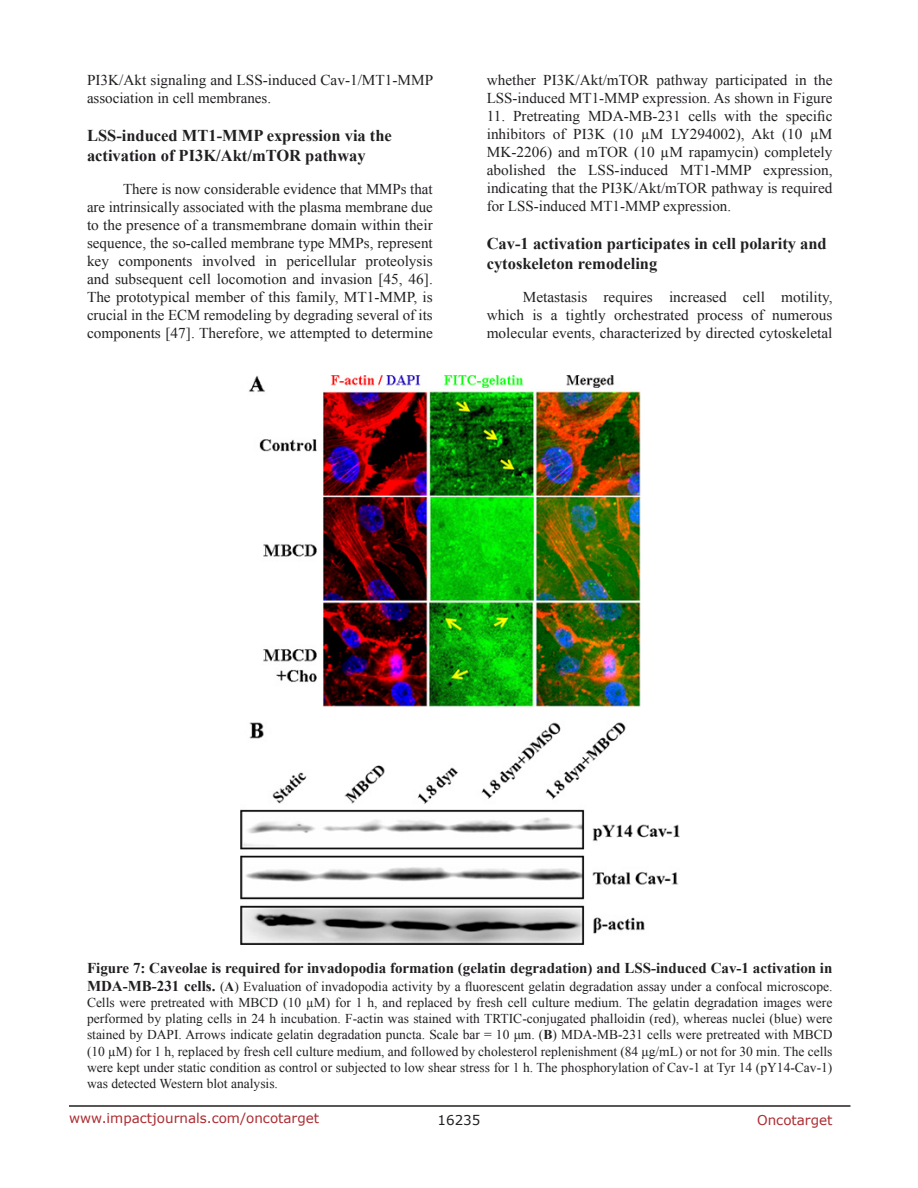
<style>
.page{position:relative;width:918px;height:1188px;background:#fff}
.page>*{position:absolute;margin:0;border:0;box-sizing:border-box;transform-origin:0 0}
.SubHeading{font:700 16.5px/19.8px "Times New Roman";color:#221f22}
.BodyText{font:15px/18px "Times New Roman";color:#221f22;text-align:justify}
.FigureText{font:700 15px "Times New Roman";color:#221f22}
.FigureText-2{font:13.5px/16.2px "Times New Roman";color:#221f22;text-align:justify}
.t1{font:13.5px "Verdana";color:#ac2b31}
.t2{font:13.5px "Verdana";color:#221f22}
.s1{font-weight:700;font-size:15px}
.s2{font-weight:700}
</style>
<div class="page">
<hr style="left:69px;top:1105px;width:781px;height:2px;background:#231f20">
<img style="left:240px;top:376px;width:439px;height:569px">
<p class="BodyText" style="left:87px;top:71px;width:348px">PI3K/Akt signaling and LSS-induced Cav-1/MT1-MMP association in cell membranes.</p>
<p class="SubHeading" style="left:87px;top:125px;width:306px">LSS-induced MT1-MMP expression via the activation of PI3K/Akt/mTOR pathway</p>
<p class="BodyText" style="left:87px;top:180px;width:347px;text-indent:36px">There is now considerable evidence that MMPs that are intrinsically associated with the plasma membrane due to the presence of a transmembrane domain within their sequence, the so-called membrane type MMPs, represent key components involved in pericellular proteolysis and subsequent cell locomotion and invasion [45, 46].<br>The prototypical member of this family, MT1-MMP, is crucial in the ECM remodeling by degrading several of its components [47]. Therefore, we attempted to determine</p>
<p class="BodyText" style="left:487px;top:71px;width:347px">whether PI3K/Akt/mTOR pathway participated in the<br>LSS-induced MT1-MMP expression. As shown in Figure</p>
<p class="BodyText" style="left:487px;top:107px;width:347px">11. Pretreating MDA-MB-231 cells with the specific inhibitors of PI3K (10 µM LY294002), Akt (10 µM MK-2206) and mTOR (10 µM rapamycin) completely abolished the LSS-induced MT1-MMP expression, indicating that the PI3K/Akt/mTOR pathway is required for LSS-induced MT1-MMP expression.</p>
<p class="SubHeading" style="left:487px;top:233px;width:342px">Cav-1 activation participates in cell polarity and cytoskeleton remodeling</p>
<p class="BodyText" style="left:487px;top:288px;width:347px;text-indent:36px">Metastasis requires increased cell motility, which is a tightly orchestrated process of numerous molecular events, characterized by directed cytoskeletal</p>
<p class="FigureText" style="left:87px;top:957px;width:747px">Figure 7: Caveolae is required for invadopodia formation (gelatin degradation) and LSS-induced Cav-1 activation in</p>
<p class="FigureText-2" style="left:87px;top:978px;width:747px"><span class="s1">MDA-MB-231 cells.</span> (<span class="s2">A</span>) Evaluation of invadopodia activity by a fluorescent gelatin degradation assay under a confocal microscope.<br>Cells were pretreated with MBCD (10 µM) for 1 h, and replaced by fresh cell culture medium. The gelatin degradation images were performed by plating cells in 24 h incubation. F-actin was stained with TRTIC-conjugated phalloidin (red), whereas nuclei (blue) were stained by DAPI. Arrows indicate gelatin degradation puncta. Scale bar = 10 μm. (<span class="s2">B</span>) MDA-MB-231 cells were pretreated with MBCD (10 µM) for 1 h, replaced by fresh cell culture medium, and followed by cholesterol replenishment (84 μg/mL) or not for 30 min. The cells were kept under static condition as control or subjected to low shear stress for 1 h. The phosphorylation of Cav-1 at Tyr 14 (pY14-Cav-1) was detected Western blot analysis.</p>
<p class="t1" style="left:69px;top:1109px;width:252px">www.impactjournals.com/oncotarget</p>
<p class="t2" style="left:438px;top:1111px;width:44px">16235</p>
<p class="t1" style="left:757px;top:1111px;width:77px">Oncotarget</p>
</div>
